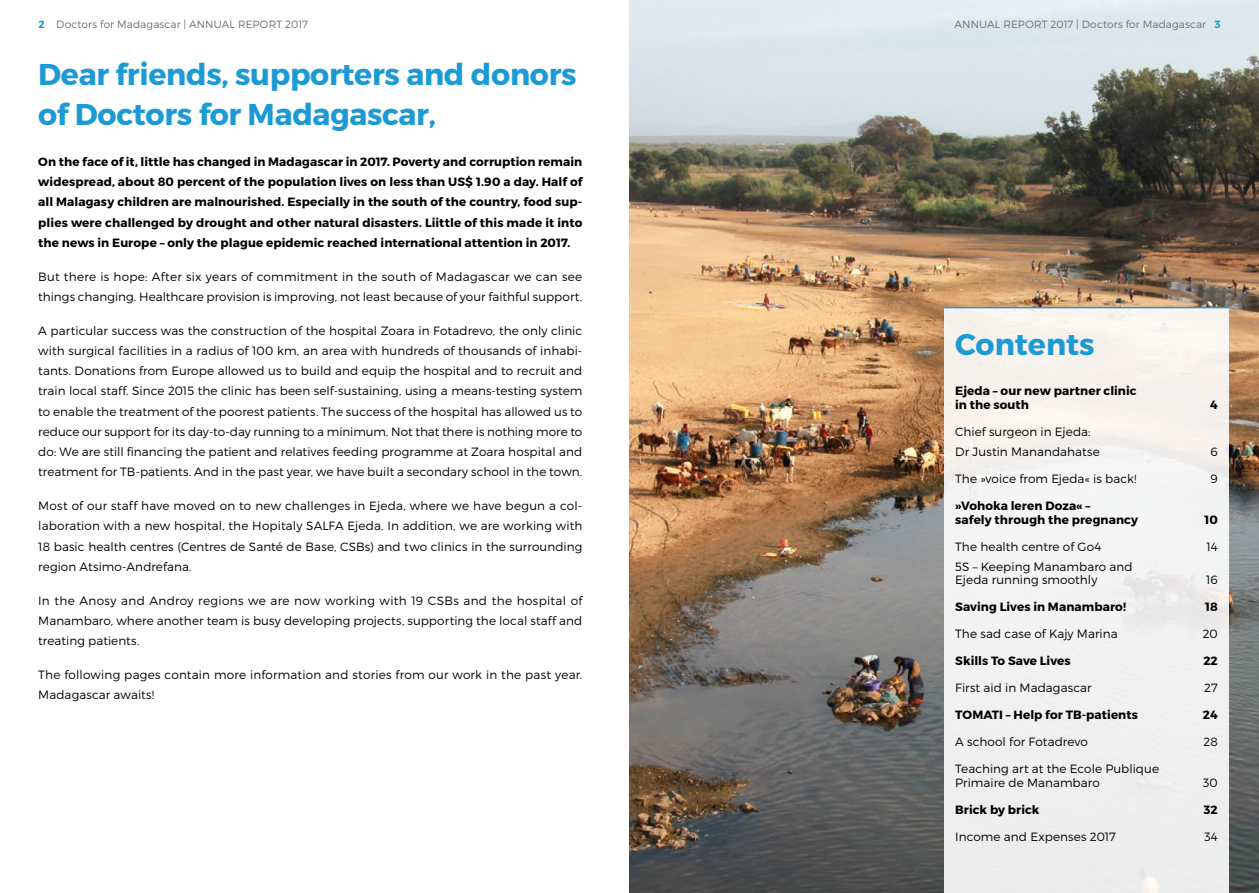
<style>
.page{position:relative;width:1259px;height:893px;background:#fff}
.page>*{position:absolute;margin:0;border:0;box-sizing:border-box;transform-origin:0 0}
.t1{font:700 30px/40.5px "Montserrat";letter-spacing:-.01em;color:#1c9ad6}
.t2{font:300 12px/20.2px "Montserrat";letter-spacing:.005em;color:#000}
.t3{font:700 12px/20.2px "Montserrat";letter-spacing:.005em;color:#000}
.t4{font:300 10.5px "Montserrat";letter-spacing:.015em;color:#6d6e71}
.s1{font-weight:700;color:#1c9ad6}
</style>
<div class="page">
<img style="left:629px;top:0;width:630px;height:893px">
<div style="left:944px;top:307px;width:285px;height:586px;background:#f2f1ef"></div>
<hr style="left:944px;top:307px;width:285px;height:1px;background:#1c9ad6">
<p class="t4" style="left:38px;top:18px;width:271px"><span class="s1">2</span> Doctors for Madagascar | Annual Report 2017</p>
<h1 class="t1" style="left:38px;top:54px;width:540px">Dear friends, supporters and donors of Doctors for Madagascar,</h1>
<p class="t3" style="left:38px;top:152px;width:545px;text-align:justify">On the face of it, little has changed in Madagascar in 2017. Poverty and corruption remain widespread, about 80 percent of the population lives on less than US$ 1.90 a day. Half of all Malagasy children are malnourished. Especially in the south of the country, food sup&shy;plies were challenged by drought and other natural disasters. Liittle of this made it into the news in Europe – only the plague epidemic reached international attention in 2017.</p>
<p class="t2" style="left:38px;top:266px;width:545px">But there is hope: After six years of commitment in the south of Madagascar we can see things changing. Healthcare provision is improving, not least because of your faithful support.</p>
<p class="t2" style="left:38px;top:320px;width:545px;text-align:justify">A particular success was the construction of the hospital Zoara in Fotadrevo, the only clinic with surgical facilities in a radius of 100 km, an area with hundreds of thousands of inhabi&shy;tants. Donations from Europe allowed us to build and equip the hospital and to recruit and train local staff. Since 2015 the clinic has been self-sustaining, using a means-testing system to enable the treatment of the poorest patients. The success of the hospital has allowed us to reduce our support for its day-to-day running to a minimum. Not that there is nothing more to do: We are still financing the patient and relatives feeding programme at Zoara hospital and treatment for TB-patients. And in the past year, we have built a secondary school in the town.</p>
<p class="t2" style="left:38px;top:495px;width:545px;text-align:justify">Most of our staff have moved on to new challenges in Ejeda, where we have begun a col&shy;laboration with a new hospital, the Hopitaly SALFA Ejeda. In addition, we are working with 18 basic health centres (Centres de Santé de Base, CSBs) and two clinics in the surrounding region Atsimo-Andrefana.</p>
<p class="t2" style="left:38px;top:590px;width:545px;text-align:justify">In the Anosy and Androy regions we are now working with 19 CSBs and the hospital of Manambaro, where another team is busy developing projects, supporting the local staff and treating patients.</p>
<p class="t2" style="left:38px;top:664px;width:545px">The following pages contain more information and stories from our work in the past year.<br>Madagascar awaits!</p>
<p class="t4" style="left:954px;top:18px;width:268px">Annual Report 2017 | Doctors for Madagascar <span class="s1">3</span></p>
<h1 class="t1" style="left:955px;top:324px;width:141px">Contents</h1>
<p class="t3" style="left:955px;top:384px;width:183px;line-height:13.5px">Ejeda – our new partner clinic in the south</p>
<p class="t2" style="left:955px;top:421px;width:146px">Chief surgeon in Ejeda:<br>Dr Justin Manandahatse</p>
<p class="t3" style="left:1210px;top:395px;width:9px">4</p>
<p class="t2" style="left:1210px;top:441px;width:9px">6</p>
<p class="t2" style="left:955px;top:468px;width:183px">The »voice from Ejeda« is back!</p>
<p class="t2" style="left:1210px;top:468px;width:9px">9</p>
<p class="t3" style="left:955px;top:499px;width:184px;line-height:13.5px">»Vohoka leren Doza« –<br>safely through the pregnancy</p>
<p class="t3" style="left:1204px;top:509px;width:15px">10</p>
<p class="t2" style="left:955px;top:536px;width:147px">The health centre of Go4</p>
<p class="t2" style="left:1206px;top:536px;width:13px">14</p>
<p class="t2" style="left:955px;top:560px;width:179px;line-height:13.5px">5S – Keeping Manambaro and<br>Ejeda running smoothly</p>
<p class="t2" style="left:1206px;top:570px;width:13px">16</p>
<p class="t3" style="left:955px;top:597px;width:172px">Saving Lives in Manambaro!</p>
<p class="t3" style="left:1205px;top:597px;width:14px">18</p>
<p class="t2" style="left:955px;top:624px;width:164px">The sad case of Kajy Marina</p>
<p class="t2" style="left:1202px;top:624px;width:17px">20</p>
<p class="t3" style="left:955px;top:651px;width:117px">Skills To Save Lives</p>
<p class="t3" style="left:1203px;top:651px;width:16px">22</p>
<p class="t2" style="left:955px;top:678px;width:138px">First aid in Madagascar</p>
<p class="t2" style="left:1204px;top:678px;width:15px">27</p>
<p class="t3" style="left:955px;top:705px;width:184px">TOMATI – Help for TB-patients</p>
<p class="t3" style="left:1203px;top:705px;width:16px">24</p>
<p class="t2" style="left:955px;top:732px;width:134px">A school for Fotadrevo</p>
<p class="t2" style="left:1203px;top:732px;width:16px">28</p>
<p class="t2" style="left:955px;top:762px;width:205px;line-height:13.5px">Teaching art at the Ecole Publique<br>Primaire de Manambaro</p>
<p class="t2" style="left:1203px;top:772px;width:16px">30</p>
<p class="t3" style="left:955px;top:800px;width:86px">Brick by brick</p>
<p class="t3" style="left:1204px;top:800px;width:15px">32</p>
<p class="t2" style="left:955px;top:826px;width:162px">Income and Expenses 2017</p>
<p class="t2" style="left:1204px;top:826px;width:15px">34</p>
</div>
